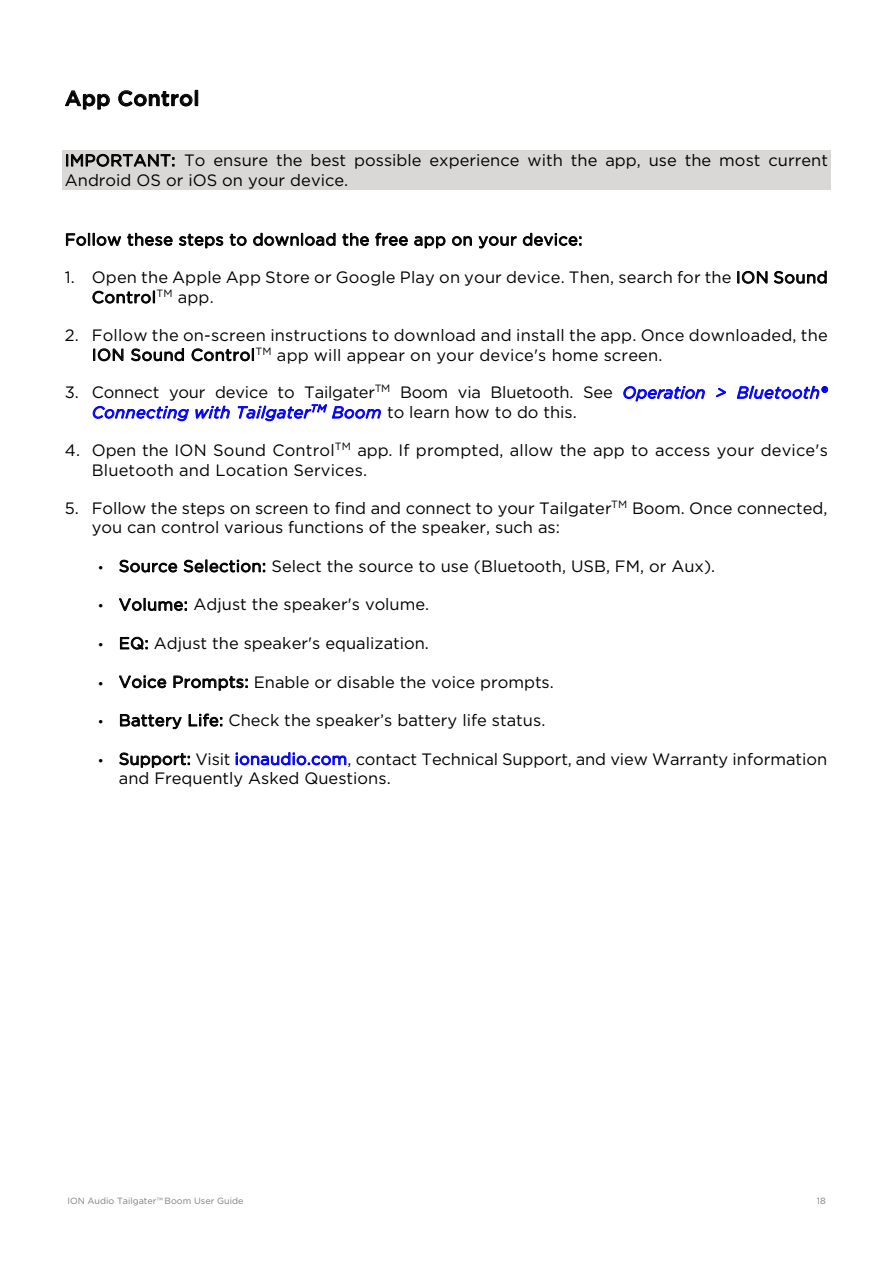
<style>
.page{position:relative;width:893px;height:1263px;background:#fff}
.page>*{position:absolute;margin:0;border:0;box-sizing:border-box;transform-origin:0 0}
.t1{font:500 21px "Gotham";letter-spacing:.02em;color:#000}
.t2{font:16.5px/19.8px "Gotham";color:#000}
.t3{font:16.5px "Gotham";letter-spacing:.02em;color:#000}
.t4{font:9px "Gotham";color:#7e7e7e}
.s1{font-style:italic;color:#00f}
.s2{color:#00f}
</style>
<div class="page">
<svg style="left:65px;top:90px;width:45px;height:19px"></svg>
<svg style="left:118px;top:90px;width:74px;height:16px"></svg>
<div style="left:63px;top:150px;width:767px;height:20px;background:#d9d8d6"></div>
<svg style="left:66px;top:154px;width:108px;height:13px"></svg>
<div style="left:63px;top:170px;width:767px;height:20px;background:#d9d8d6"></div>
<svg style="left:66px;top:233px;width:55px;height:13px"></svg>
<svg style="left:127px;top:233px;width:46px;height:13px"></svg>
<svg style="left:179px;top:234px;width:44px;height:14px"></svg>
<svg style="left:230px;top:234px;width:16px;height:12px"></svg>
<svg style="left:253px;top:233px;width:82px;height:13px"></svg>
<svg style="left:342px;top:233px;width:27px;height:13px"></svg>
<svg style="left:375px;top:233px;width:33px;height:13px"></svg>
<svg style="left:414px;top:236px;width:31px;height:12px"></svg>
<svg style="left:452px;top:236px;width:20px;height:10px"></svg>
<svg style="left:478px;top:236px;width:38px;height:12px"></svg>
<svg style="left:523px;top:233px;width:58px;height:13px"></svg>
<svg style="left:737px;top:271px;width:30px;height:13px"></svg>
<svg style="left:774px;top:271px;width:52px;height:13px"></svg>
<svg style="left:93px;top:291px;width:62px;height:12px"></svg>
<svg style="left:93px;top:348px;width:30px;height:13px"></svg>
<svg style="left:131px;top:348px;width:53px;height:13px"></svg>
<svg style="left:192px;top:348px;width:62px;height:13px"></svg>
<svg style="left:623px;top:386px;width:82px;height:15px"></svg>
<svg style="left:716px;top:388px;width:10px;height:9px"></svg>
<svg style="left:737px;top:386px;width:91px;height:13px"></svg>
<svg style="left:93px;top:406px;width:96px;height:15px"></svg>
<svg style="left:196px;top:406px;width:34px;height:13px"></svg>
<svg style="left:238px;top:405px;width:143px;height:16px"></svg>
<svg style="left:119px;top:560px;width:58px;height:12px"></svg>
<svg style="left:184px;top:560px;width:81px;height:12px"></svg>
<svg style="left:119px;top:598px;width:68px;height:13px"></svg>
<svg style="left:120px;top:637px;width:27px;height:13px"></svg>
<svg style="left:119px;top:676px;width:47px;height:12px"></svg>
<svg style="left:174px;top:676px;width:73px;height:14px"></svg>
<svg style="left:120px;top:714px;width:62px;height:15px"></svg>
<svg style="left:189px;top:714px;width:33px;height:13px"></svg>
<svg style="left:119px;top:753px;width:71px;height:15px"></svg>
<svg style="left:236px;top:752px;width:110px;height:13px"></svg>
<p class="t1" style="left:65px;top:84px;width:136px">App Control</p>
<p class="t2" style="left:65px;top:150px;width:765px">IMPORTANT: To ensure the best possible experience with the app, use the most current<br>Android OS or iOS on your device.</p>
<p class="t3" style="left:65px;top:229px;width:519px">Follow these steps to download the free app on your device:</p>
<p class="t2" style="left:92px;top:267px;width:737px;text-indent:-27px">1. Open the Apple App Store or Google Play on your device. Then, search for the ION Sound<br>Control<sup>TM</sup> app.</p>
<p class="t2" style="left:92px;top:325px;width:737px;text-indent:-27px">2. Follow the on-screen instructions to download and install the app. Once downloaded, the<br>ION Sound Control<sup>TM</sup> app will appear on your device's home screen.</p>
<p class="t2" style="left:92px;top:382px;width:736px;text-indent:-27px">3. Connect your device to Tailgater<sup>TM</sup> Boom via Bluetooth. See <span class="s1">Operation &gt; Bluetooth®<br>Connecting with Tailgater</span><sup>TM</sup> <span class="s1">Boom</span> to learn how to do this.</p>
<p class="t2" style="left:92px;top:440px;width:737px;text-indent:-27px">4. Open the ION Sound Control<sup>TM</sup> app. If prompted, allow the app to access your device's<br>Bluetooth and Location Services.</p>
<p class="t2" style="left:92px;top:497px;width:737px;text-indent:-27px">5. Follow the steps on screen to find and connect to your Tailgater<sup>TM</sup> Boom. Once connected, you can control various functions of the speaker, such as:</p>
<p class="t2" style="left:99px;top:556px;width:618px">• Source Selection: Select the source to use (Bluetooth, USB, FM, or Aux).</p>
<p class="t2" style="left:99px;top:594px;width:332px">• Volume: Adjust the speaker's volume.</p>
<p class="t2" style="left:99px;top:633px;width:332px">• EQ: Adjust the speaker's equalization.</p>
<p class="t2" style="left:99px;top:671px;width:457px">• Voice Prompts: Enable or disable the voice prompts.</p>
<p class="t2" style="left:99px;top:710px;width:448px">• Battery Life: Check the speaker’s battery life status.</p>
<p class="t2" style="left:119px;top:749px;width:710px;text-indent:-20px">• Support: Visit <span class="s2">ionaudio.com</span>, contact Technical Support, and view Warranty information and Frequently Asked Questions.</p>
<p class="t4" style="left:67px;top:1195px;width:177px">ION Audio Tailgater™ Boom User Guide</p>
<p class="t4" style="left:817px;top:1195px;width:10px">18</p>
</div>
